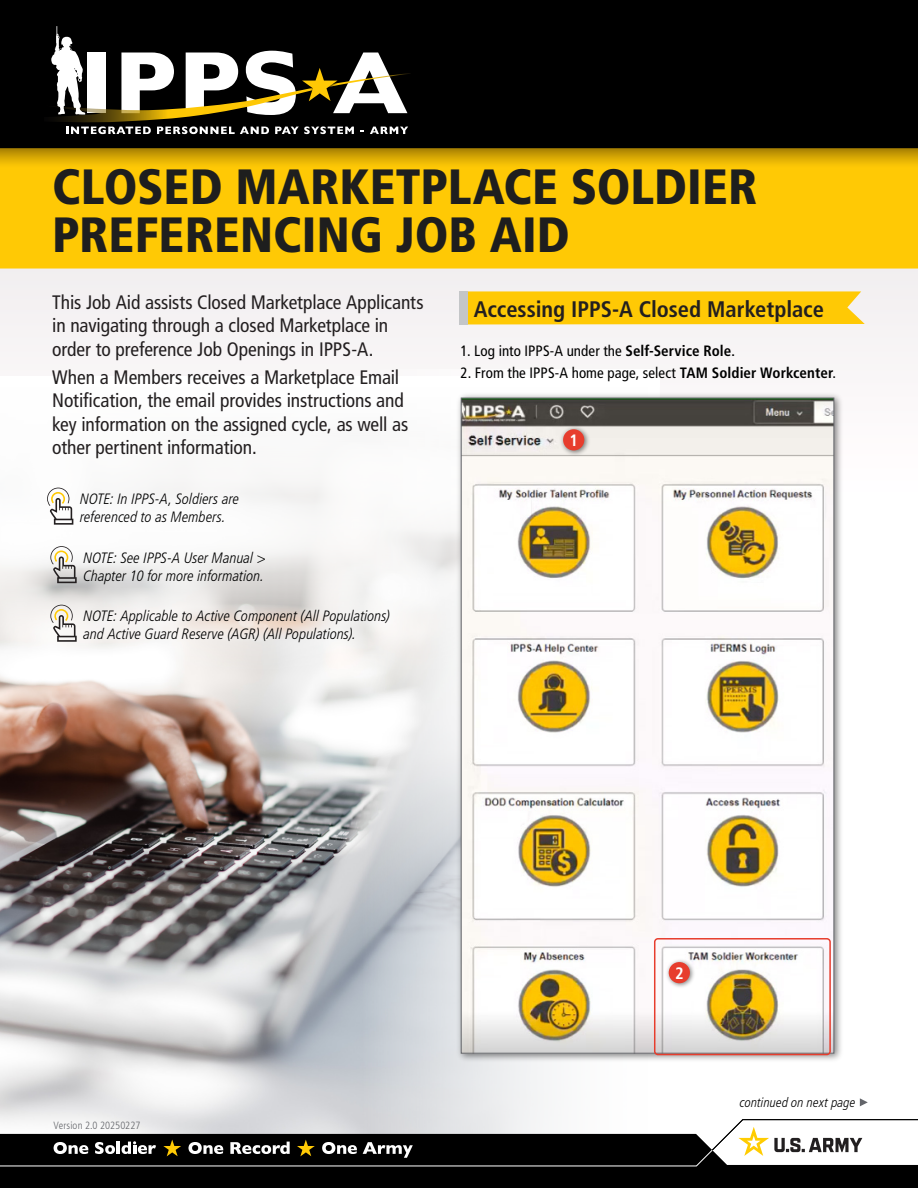
<style>
.page{position:relative;width:918px;height:1188px;background:#fff}
.page>*{position:absolute;margin:0;border:0;box-sizing:border-box;transform-origin:0 0}
.t1{font:900 condensed 49.5px/48px "Frutiger LT Std";color:#1e1e1e}
.t2{font:700 condensed 22.5px "Frutiger LT Std";color:#231f20}
.t3{font:condensed 19.5px/23.4px "Frutiger LT Std";letter-spacing:-.005em;color:#231f20}
.t4{font:700 condensed 16.5px "Frutiger LT Std";color:#fff}
.t5{font:italic 300 condensed 15px/18px "Frutiger LT Pro";color:#000}
.t6{font:condensed 15px "Frutiger LT Std";letter-spacing:.005em;color:#000}
.t7{font:italic 300 condensed 13.35px "Frutiger LT Pro";letter-spacing:.005em;color:#000}
.t8{font:300 condensed 10.5px "Frutiger LT Std";letter-spacing:.005em;color:#63656a}
.s1{font-weight:700}
.s2{font-stretch:normal}
</style>
<div class="page">
<div style="left:0;top:146px;width:918px;height:347px;background:#f6f3f4"></div>
<img style="left:0;top:675px;width:360px;height:444px">
<svg style="left:0;top:376px;width:659px;height:299px"></svg>
<svg style="left:360px;top:369px;width:298px;height:750px"></svg>
<div style="left:0;top:1166px;width:918px;height:22px;background:#000"></div>
<svg style="left:0;top:1119px;width:918px;height:47px"></svg>
<img style="left:453px;top:390px;width:393px;height:676px">
<img style="left:463px;top:400px;width:369px;height:652px">
<img style="left:663px;top:956px;width:35px;height:35px">
<div style="left:669px;top:962px;width:21px;height:21px;background:#e73d2d;border-radius:50%"></div>
<img style="left:558px;top:424px;width:34px;height:34px">
<div style="left:563px;top:429px;width:21px;height:21px;background:#e73d2d;border-radius:50%"></div>
<svg style="left:50px;top:546px;width:27px;height:37px"></svg>
<svg style="left:47px;top:488px;width:26px;height:37px"></svg>
<svg style="left:0;top:148px;width:918px;height:121px;background:#f8c305"></svg>
<div style="left:654px;top:938px;width:177px;height:117px;border:2px solid #e73d2d;border-radius:3px"></div>
<svg style="left:860px;top:1098px;width:8px;height:8px"></svg>
<div style="left:467px;top:291px;width:398px;height:33px;background:#ffc905"></div>
<div style="left:459px;top:291px;width:8px;height:33px;background:#c4c6c8"></div>
<svg style="left:50px;top:605px;width:27px;height:37px"></svg>
<div style="left:0;top:0;width:918px;height:148px;background:#000"></div>
<svg style="left:51px;top:26px;width:359px;height:108px"></svg>
<h1 class="t1" style="left:52px;top:163px;width:707px">CLOSED MARKETPLACE SOLDIER<br>PREFERENCING JOB AID</h1>
<p class="t3" style="left:52px;top:291px;width:373px">This Job Aid assists Closed Marketplace Applicants in navigating through a closed Marketplace in order to preference Job Openings in IPPS-A.</p>
<p class="t3" style="left:52px;top:365px;width:358px">When a Members receives a Marketplace Email Notification, the email provides instructions and key information on the assigned cycle, as well as other pertinent information.</p>
<p class="t5" style="left:80px;top:490px;width:161px">NOTE: In IPPS-A, Soldiers are referenced to as Members.</p>
<p class="t5" style="left:83px;top:548px;width:184px">NOTE: See IPPS-A User Manual &gt;<br>Chapter 10 for more information.</p>
<p class="t5" style="left:83px;top:607px;width:308px">NOTE: Applicable to Active Component (All Populations) and Active Guard Reserve (AGR) (All Populations).</p>
<p class="t2" style="left:474px;top:296px;width:352px">Accessing IPPS-A Closed Marketplace</p>
<p class="t6" style="left:461px;top:342px;width:276px">1. Log into IPPS-A under the <span class="s1">Self-Service Role</span><span class="s2">.</span></p>
<p class="t6" style="left:461px;top:364px;width:377px">2. From the IPPS-A home page, select <span class="s1">TAM Soldier Workcenter</span>.</p>
<p class="t4" style="left:569px;top:431px;width:10px">1</p>
<p class="t8" style="left:54px;top:1119px;width:88px">Version 2.0 20250227</p>
<p class="t4" style="left:675px;top:963px;width:10px">2</p>
<p class="t7" style="left:740px;top:1094px;width:117px">continued on next page</p>
</div>
